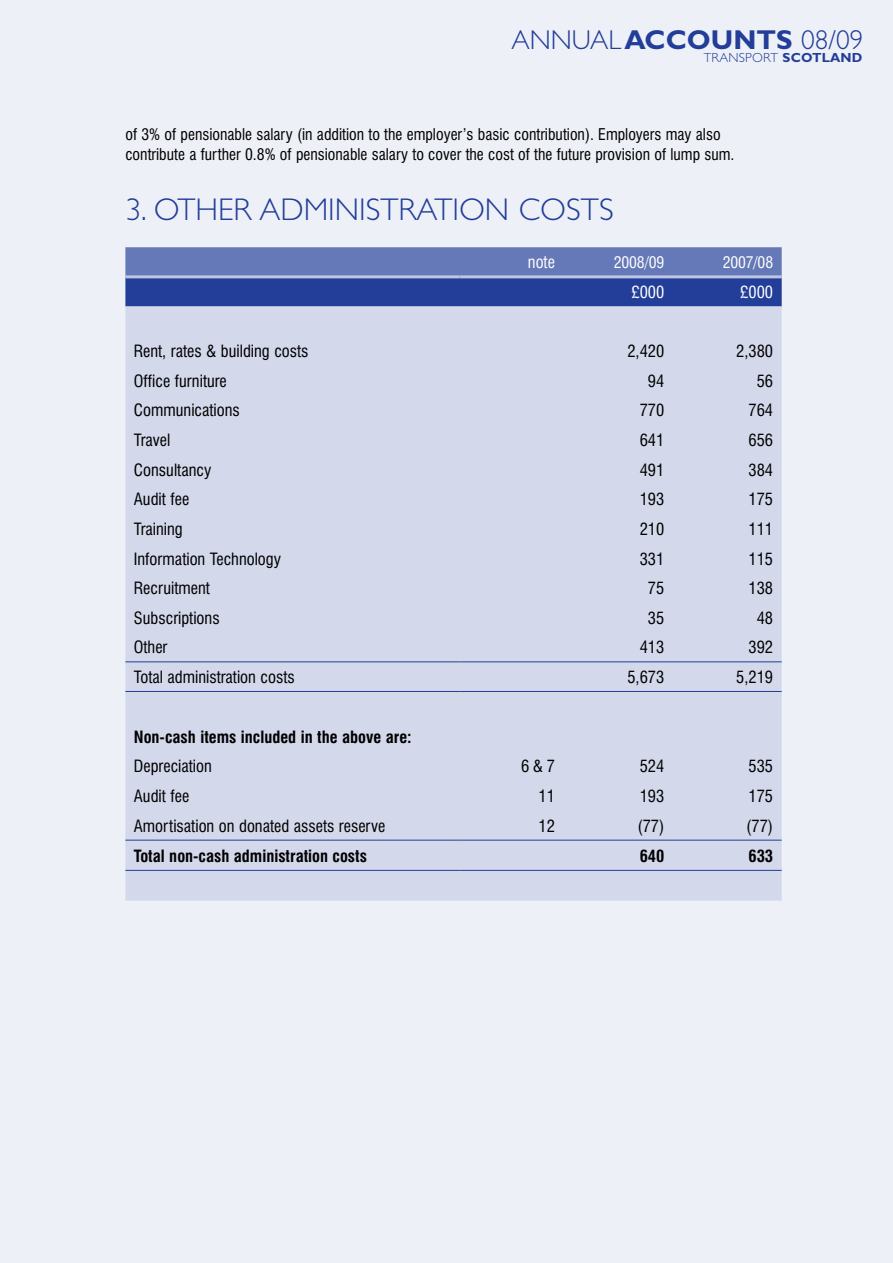
<style>
.page{position:relative;width:893px;height:1263px;background:#fff}
.page>*{position:absolute;margin:0;border:0;box-sizing:border-box;transform-origin:0 0}
.t1{font:300 31.5px "Gill Sans Std";color:#233e99}
.t2{font:300 27.3px "Gill Sans Std";color:#233e99}
.t3{font:condensed 16.5px "Swiss 721 BT";color:#000}
.t4{font:700 condensed 16.5px "Swiss 721 BT";color:#000}
.t5{font:condensed 16.5px "Swiss 721 BT";color:#fff}
.t6{font:condensed 15.75px/20.2px "Swiss 721 BT";color:#000}
.t7{font:condensed 15.75px "Swiss 721 BT";letter-spacing:-.01em;color:#fff}
.t8{font:300 13.2px "Gill Sans Std";letter-spacing:.015em;color:#233e99}
.s1{font-weight:700}
</style>
<div class="page">
<div style="left:0;top:0;width:892px;height:1263px;background:#eef0f7"></div>
<svg style="left:125px;top:247px;width:657px;height:59px;background:#465da9"></svg>
<div style="left:125px;top:306px;width:657px;height:595px;background:#d3d8eb"></div>
<hr style="left:125px;top:840px;width:334px;height:1px;background:#233e99">
<hr style="left:459px;top:840px;width:323px;height:1px;background:#233e99">
<hr style="left:125px;top:870px;width:334px;height:1px;background:#233e99">
<hr style="left:459px;top:870px;width:323px;height:1px;background:#233e99">
<hr style="left:125px;top:661px;width:334px;height:1px;background:#233e99">
<hr style="left:459px;top:661px;width:323px;height:1px;background:#233e99">
<hr style="left:125px;top:691px;width:334px;height:1px;background:#233e99">
<hr style="left:459px;top:691px;width:323px;height:1px;background:#233e99">
<hr style="left:125px;top:275px;width:334px;height:3px;background:#bdc6e1">
<hr style="left:459px;top:275px;width:323px;height:3px;background:#bdc6e1">
<h2 class="t2" style="left:511px;top:23px;width:353px">ANNUAL <span class="s1">ACCOUNTS</span> 08/09</h2>
<p class="t8" style="left:704px;top:49px;width:160px">TRANSPORT <span class="s1">SCOTLAND</span></p>
<p class="t6" style="left:125px;top:125px;width:611px">of 3% of pensionable salary (in addition to the employer’s basic contribution). Employers may also contribute a further 0.8% of pensionable salary to cover the cost of the future provision of lump sum.</p>
<h1 class="t1" style="left:125px;top:191px;width:490px">3. OTHER ADMINISTRATION COSTS</h1>
<p class="t5" style="left:528px;top:255px;width:29px">note</p>
<p class="t7" style="left:614px;top:255px;width:52px">2008/09</p>
<p class="t7" style="left:723px;top:255px;width:52px">2007/08</p>
<p class="t5" style="left:631px;top:285px;width:34px">£000</p>
<p class="t5" style="left:740px;top:285px;width:34px">£000</p>
<p class="t3" style="left:134px;top:344px;width:176px">Rent, rates &amp; building costs</p>
<p class="t3" style="left:627px;top:344px;width:38px">2,420</p>
<p class="t3" style="left:736px;top:344px;width:38px">2,380</p>
<p class="t3" style="left:134px;top:374px;width:94px">Office furniture</p>
<p class="t3" style="left:648px;top:374px;width:18px">94</p>
<p class="t3" style="left:757px;top:374px;width:18px">56</p>
<p class="t3" style="left:134px;top:404px;width:108px">Communications</p>
<p class="t3" style="left:640px;top:404px;width:26px">770</p>
<p class="t3" style="left:748px;top:404px;width:26px">764</p>
<p class="t3" style="left:134px;top:433px;width:38px">Travel</p>
<p class="t3" style="left:640px;top:433px;width:26px">641</p>
<p class="t3" style="left:748px;top:433px;width:26px">656</p>
<p class="t3" style="left:134px;top:463px;width:79px">Consultancy</p>
<p class="t3" style="left:640px;top:463px;width:26px">491</p>
<p class="t3" style="left:748px;top:463px;width:26px">384</p>
<p class="t3" style="left:134px;top:492px;width:57px">Audit fee</p>
<p class="t3" style="left:640px;top:492px;width:26px">193</p>
<p class="t3" style="left:748px;top:492px;width:26px">175</p>
<p class="t3" style="left:134px;top:522px;width:50px">Training</p>
<p class="t3" style="left:640px;top:522px;width:26px">210</p>
<p class="t3" style="left:748px;top:522px;width:26px">111</p>
<p class="t3" style="left:134px;top:552px;width:149px">Information Technology</p>
<p class="t3" style="left:640px;top:552px;width:26px">331</p>
<p class="t3" style="left:748px;top:552px;width:26px">115</p>
<p class="t3" style="left:134px;top:581px;width:78px">Recruitment</p>
<p class="t3" style="left:648px;top:581px;width:18px">75</p>
<p class="t3" style="left:748px;top:581px;width:26px">138</p>
<p class="t3" style="left:134px;top:611px;width:87px">Subscriptions</p>
<p class="t3" style="left:648px;top:611px;width:18px">35</p>
<p class="t3" style="left:757px;top:611px;width:18px">48</p>
<p class="t3" style="left:134px;top:640px;width:35px">Other</p>
<p class="t3" style="left:640px;top:640px;width:26px">413</p>
<p class="t3" style="left:748px;top:640px;width:26px">392</p>
<p class="t3" style="left:134px;top:670px;width:162px">Total administration costs</p>
<p class="t3" style="left:627px;top:670px;width:38px">5,673</p>
<p class="t3" style="left:736px;top:670px;width:38px">5,219</p>
<p class="t4" style="left:134px;top:730px;width:279px">Non-cash items included in the above are:</p>
<p class="t3" style="left:134px;top:760px;width:80px">Depreciation</p>
<p class="t3" style="left:521px;top:760px;width:35px">6 &amp; 7</p>
<p class="t3" style="left:640px;top:760px;width:26px">524</p>
<p class="t3" style="left:748px;top:760px;width:26px">535</p>
<p class="t3" style="left:134px;top:789px;width:57px">Audit fee</p>
<p class="t3" style="left:538px;top:789px;width:18px">11</p>
<p class="t3" style="left:640px;top:789px;width:26px">193</p>
<p class="t3" style="left:748px;top:789px;width:26px">175</p>
<p class="t3" style="left:134px;top:819px;width:253px">Amortisation on donated assets reserve</p>
<p class="t3" style="left:538px;top:819px;width:18px">12</p>
<p class="t3" style="left:637px;top:819px;width:28px">(77)</p>
<p class="t3" style="left:746px;top:819px;width:28px">(77)</p>
<p class="t4" style="left:134px;top:849px;width:235px">Total non-cash administration costs</p>
<p class="t4" style="left:640px;top:849px;width:26px">640</p>
<p class="t4" style="left:748px;top:849px;width:26px">633</p>
</div>
